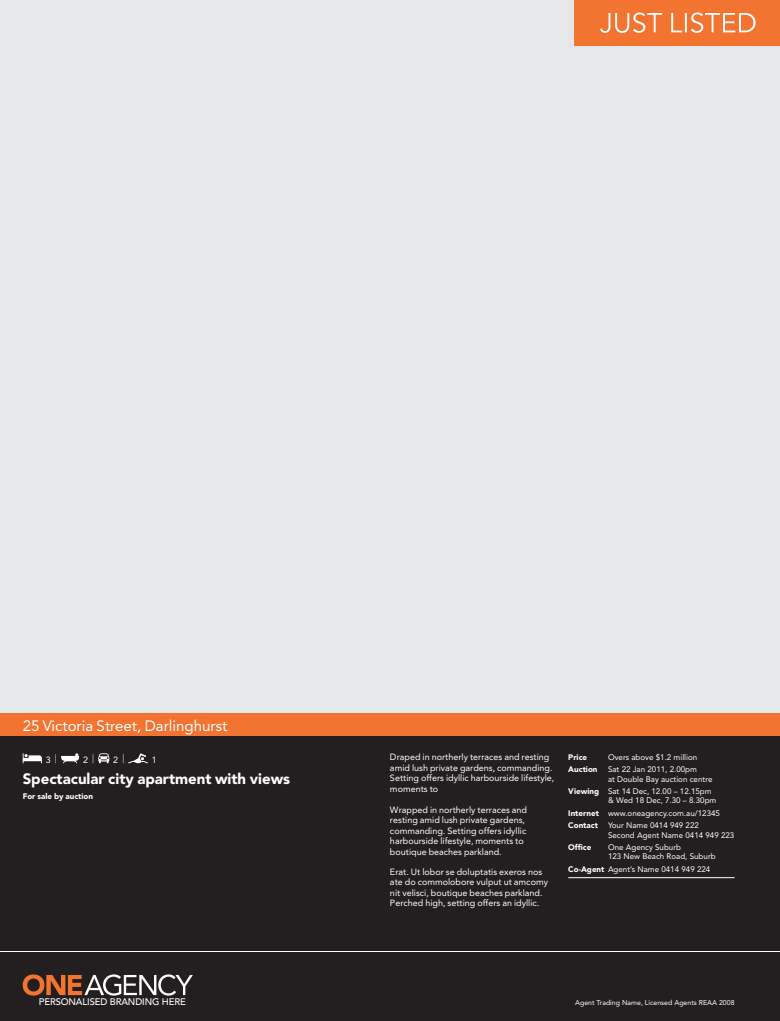
<style>
.page{position:relative;width:780px;height:1021px;background:#fff}
.page>*{position:absolute;margin:0;border:0;box-sizing:border-box;transform-origin:0 0}
.t1{font:900 15px "Avenir";color:#fff}
.t2{font:15px "Avenir";color:#fff}
.t3{font:500 9.5px "Avenir";letter-spacing:-.015em;color:#fff}
.t4{font:9px/10.5px "Avenir";color:#fff}
.underline{font:8px/9.5px "Avenir";color:#fff}
.underline-2{font:900 8px "Avenir";color:#fff}
.underline-3{font:7px "Avenir";color:#fff}
.s1{font-weight:900}
</style>
<div class="page">
<div style="left:0;top:0;width:780px;height:713px;background:#e6e7e9"></div>
<div style="left:0;top:736px;width:780px;height:215px;background:#231f20"></div>
<hr style="left:568px;top:877px;width:166px;height:1px;background:#fff">
<svg style="left:23px;top:753px;width:19px;height:10px"></svg>
<svg style="left:61px;top:753px;width:18px;height:10px"></svg>
<svg style="left:98px;top:753px;width:11px;height:10px"></svg>
<svg style="left:128px;top:753px;width:20px;height:10px"></svg>
<div style="left:0;top:713px;width:780px;height:23px;background:#f37331"></div>
<div style="left:0;top:951px;width:780px;height:69px;background:#231f20"></div>
<svg style="left:23px;top:974px;width:170px;height:21px"></svg>
<hr style="left:0;top:951px;width:780px;height:1px;background:#fff">
<div style="left:574px;top:0;width:206px;height:45px;background:#f37331"></div>
<svg style="left:600px;top:13px;width:155px;height:20px"></svg>
<p class="t2" style="left:23px;top:716px;width:206px">25 Victoria Street, Darlinghurst</p>
<p class="t4" style="left:46px;top:755px;width:13px">3 <sup>|</sup></p>
<p class="t4" style="left:83px;top:755px;width:13px">2 <sup>|</sup></p>
<p class="t4" style="left:113px;top:755px;width:13px">2 <sup>|</sup></p>
<p class="t4" style="left:152px;top:755px;width:7px">1</p>
<p class="t1" style="left:23px;top:769px;width:269px">Spectacular city apartment with views</p>
<p class="underline-2" style="left:23px;top:791px;width:72px">For sale by auction</p>
<p class="t4" style="left:390px;top:751px;width:166px">Draped in northerly terraces and resting amid lush private gardens, commanding.<br>Setting offers idyllic harbourside lifestyle, moments to</p>
<p class="t4" style="left:390px;top:804px;width:139px">Wrapped in northerly terraces and resting amid lush private gardens, commanding. Setting offers idyllic harbourside lifestyle, moments to boutique beaches parkland.</p>
<p class="t4" style="left:390px;top:866px;width:159px">Erat. Ut lobor se doluptatis exeros nos ate do commolobore vulput ut amcomy nit velisci, boutique beaches parkland.<br>Perched high, setting offers an idyllic.</p>
<p class="underline-2" style="left:568px;top:752px;width:20px">Price</p>
<p class="underline" style="left:608px;top:752px;width:91px">Overs above $1.2 million</p>
<p class="underline-2" style="left:568px;top:764px;width:31px">Auction</p>
<p class="underline" style="left:608px;top:764px;width:106px">Sat 22 Jan 2011, 2.00pm<br>at Double Bay auction centre</p>
<p class="underline" style="left:608px;top:786px;width:110px;text-indent:-40px"><span class="s1">Viewing</span> Sat 14 Dec, 12.00 – 12.15pm &amp; Wed 18 Dec, 7.30 – 8.30pm</p>
<p class="underline" style="left:568px;top:808px;width:153px"><span class="s1">Internet</span> www.oneagency.com.au/12345</p>
<p class="underline-2" style="left:568px;top:820px;width:31px">Contact</p>
<p class="underline" style="left:608px;top:820px;width:128px">Your Name 0414 949 222<br>Second Agent Name 0414 949 223</p>
<p class="underline-2" style="left:568px;top:842px;width:25px">Office</p>
<p class="underline" style="left:608px;top:842px;width:109px">One Agency Suburb<br>123 New Beach Road, Suburb</p>
<p class="underline" style="left:568px;top:864px;width:143px"><span class="s1">Co-Agent</span> Agent’s Name 0414 949 224</p>
<p class="t3" style="left:39px;top:996px;width:148px">PERSONALISED BRANDING HERE</p>
<p class="underline-3" style="left:575px;top:998px;width:161px">Agent Trading Name, Licensed Agents REAA 2008</p>
</div>
